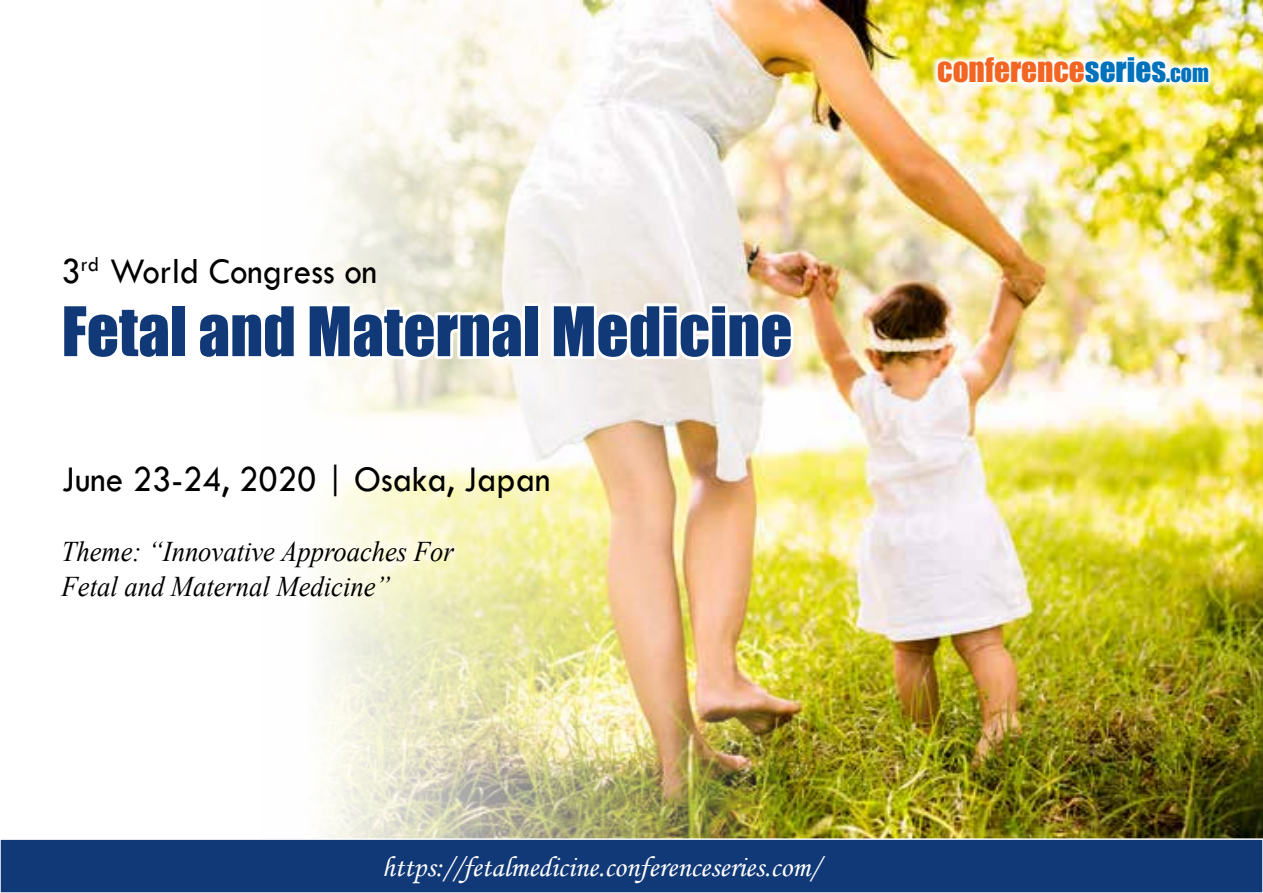
<style>
.page{position:relative;width:1263px;height:893px;background:#fff}
.page>*{position:absolute;margin:0;border:0;box-sizing:border-box;transform-origin:0 0}
.t1{font:63px "Impact";color:#113977}
.t2{font:37.5px "Tw Cen";color:#000;scale:.93 1}
.t3{font:31.2px "Impact";color:#f26522}
.t4{font:29.1px "Monotype Corsiva";color:#fff}
.t5{font:italic 28.5px/34.2px "Times New Roman";color:#000;scale:.93 1}
.s1{color:#0072bc}
.s2{font-size:21.9px;color:#0072bc}
</style>
<div class="page">
<img style="left:323px;top:0;width:940px;height:838px">
<svg style="left:930px;top:50px;width:286px;height:40px"></svg>
<div style="left:0;top:838px;width:1263px;height:55px;background:#113977"></div>
<svg style="left:323px;top:232px;width:204px;height:142px"></svg>
<div style="left:522px;top:303px;width:19px;height:56px;border:6px solid #fff"></div>
<svg style="left:548px;top:232px;width:250px;height:142px"></svg>
<h2 class="t2" style="left:62px;top:249px;width:341px">3<sup>rd</sup> World Congress on</h2>
<h1 class="t1" style="left:62px;top:283px;width:732px">Fetal and Maternal Medicine</h1>
<h2 class="t2" style="left:62px;top:457px;width:527px">June 23-24, 2020 | Osaka, Japan</h2>
<p class="t5" style="left:62px;top:534px;width:423px">Theme: “Innovative Approaches For<br>Fetal and Maternal Medicine”</p>
<p class="t4" style="left:382px;top:849px;width:439px">https://fetalmedicine.conferenceseries.com/</p>
<p class="t3" style="left:937px;top:46px;width:273px">conference<span class="s1">series</span><span class="s2">.com</span></p>
</div>
